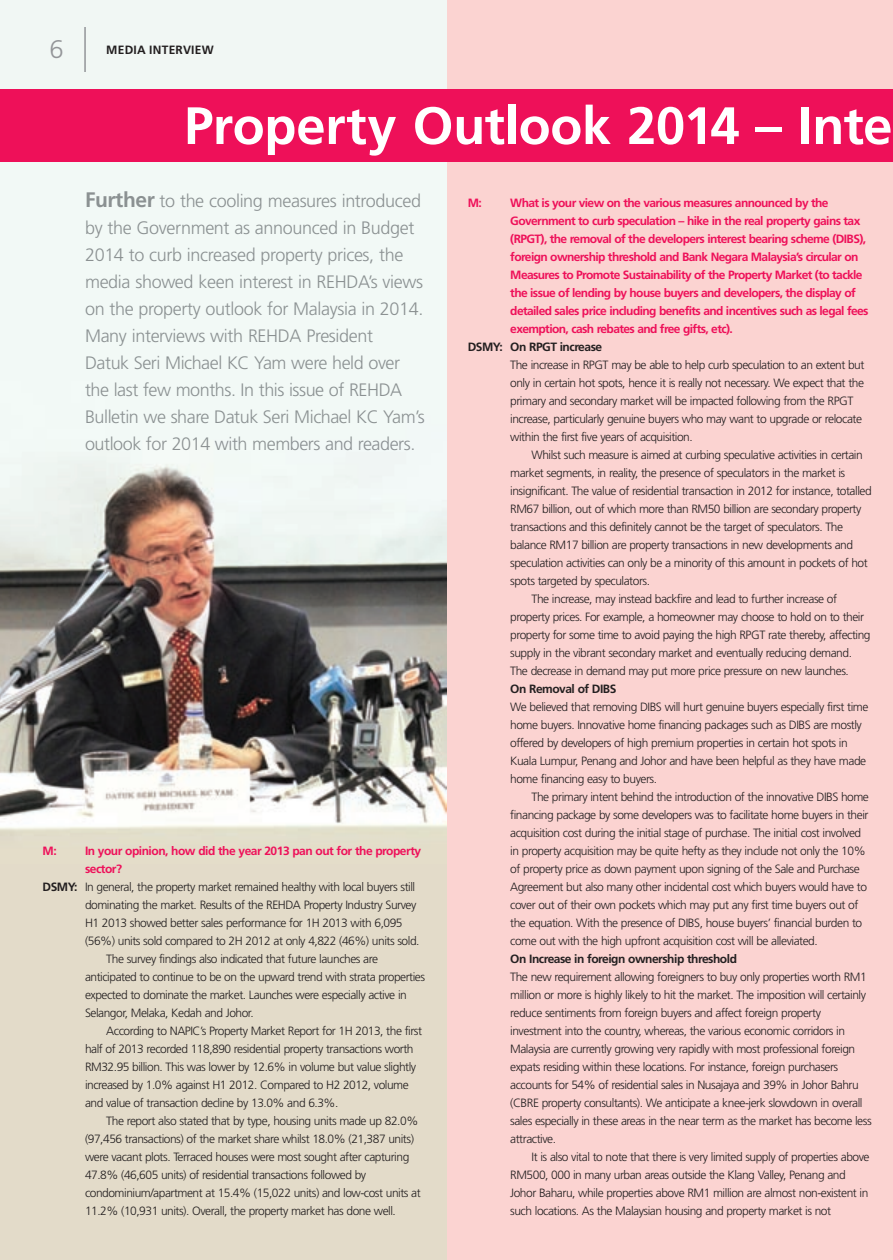
<style>
.page{position:relative;width:893px;height:1260px;background:#fbd3d1}
.page>*{position:absolute;margin:0;border:0;box-sizing:border-box;transform-origin:0 0}
.t1{font:700 52.5px "Frutiger";letter-spacing:-.01em;color:#fff}
.t2{font:300 25.5px "Frutiger";color:#939598}
.t3{font:300 18px/27px "Frutiger";letter-spacing:-.02em;color:#939598}
.t4{font:300 12px "Frutiger";letter-spacing:-.04em;color:#231f20}
.t5{font:700 12px "Frutiger";letter-spacing:-.05em;color:#ee1059}
.t6{font:700 12px "Frutiger";letter-spacing:-.04em;color:#231f20}
.s1{font-weight:700;font-size:21px}
.s2{font-weight:700}
</style>
<div class="page">
<div style="left:0;top:0;width:446px;height:1062px;background:#f1f7f4"></div>
<img style="left:0;top:466px;width:446px;height:398px">
<div style="left:0;top:90px;width:893px;height:72px;background:#ee1059"></div>
<div style="left:0;top:864px;width:446px;height:396px;background:#e3dbc9"></div>
<hr style="left:84px;top:27px;width:2px;height:45px;background:#939598">
<p class="t2" style="left:50px;top:35px;width:16px">6</p>
<p class="t6" style="left:106px;top:43px;width:9px">media</p>
<p class="t6" style="left:149px;top:43px;width:9px">interview</p>
<p class="t1" style="left:184px;top:95px;width:710px">Property Outlook 2014 – Inte</p>
<p class="t3" style="left:85px;top:187px;width:341px"><span class="s1">Further</span> to the cooling measures introduced by the Government as announced in Budget 2014 to curb increased property prices, the media showed keen interest in REHDA’s views on the property outlook for Malaysia in 2014.<br>Many interviews with REHDA President<br>Datuk Seri Michael KC Yam were held over the last few months. In this issue of REHDA Bulletin we share Datuk Seri Michael KC Yam’s outlook for 2014 with members and readers.</p>
<p class="t5" style="left:43px;top:844px;width:16px">M:</p>
<p class="t5" style="left:85px;top:844px;width:338px">In your opinion, how did the year 2013 pan out for the property</p>
<p class="t5" style="left:85px;top:862px;width:39px">sector?</p>
<p class="t4" style="left:43px;top:880px;width:374px"><span class="s2">DSMY:</span> In general, the property market remained healthy with local buyers still</p>
<p class="t4" style="left:85px;top:898px;width:333px">dominating the market. Results of the REHDA Property Industry Survey</p>
<p class="t4" style="left:85px;top:916px;width:319px">H1 2013 showed better sales performance for 1H 2013 with 6,095</p>
<p class="t4" style="left:85px;top:934px;width:336px">(56%) units sold compared to 2H 2012 at only 4,822 (46%) units sold.</p>
<p class="t4" style="left:106px;top:952px;width:273px">The survey findings also indicated that future launches are</p>
<p class="t4" style="left:85px;top:970px;width:342px">anticipated to continue to be on the upward trend with strata properties</p>
<p class="t4" style="left:85px;top:988px;width:323px">expected to dominate the market. Launches were especially active in</p>
<p class="t4" style="left:85px;top:1006px;width:170px">Selangor, Melaka, Kedah and Johor.</p>
<p class="t4" style="left:106px;top:1024px;width:317px">According to NAPIC’s Property Market Report for 1H 2013, the first</p>
<p class="t4" style="left:85px;top:1042px;width:330px">half of 2013 recorded 118,890 residential property transactions worth</p>
<p class="t4" style="left:85px;top:1060px;width:333px">RM32.95 billion. This was lower by 12.6% in volume but value slightly</p>
<p class="t4" style="left:85px;top:1078px;width:325px">increased by 1.0% against H1 2012. Compared to H2 2012, volume</p>
<p class="t4" style="left:85px;top:1096px;width:255px">and value of transaction decline by 13.0% and 6.3%.</p>
<p class="t4" style="left:106px;top:1114px;width:313px">The report also stated that by type, housing units made up 82.0%</p>
<p class="t4" style="left:85px;top:1132px;width:330px">(97,456 transactions) of the market share whilst 18.0% (21,387 units)</p>
<p class="t4" style="left:85px;top:1150px;width:326px">were vacant plots. Terraced houses were most sought after capturing</p>
<p class="t4" style="left:85px;top:1168px;width:283px">47.8% (46,605 units) of residential transactions followed by</p>
<p class="t4" style="left:85px;top:1186px;width:337px">condominium/apartment at 15.4% (15,022 units) and low-cost units at</p>
<p class="t4" style="left:85px;top:1204px;width:312px">11.2% (10,931 units). Overall, the property market has done well.</p>
<p class="t5" style="left:468px;top:196px;width:16px">M:</p>
<p class="t5" style="left:510px;top:196px;width:320px">What is your view on the various measures announced by the</p>
<p class="t5" style="left:510px;top:214px;width:352px">Government to curb speculation – hike in the real property gains tax</p>
<p class="t5" style="left:510px;top:232px;width:357px">(RPGT), the removal of the developers interest bearing scheme (DIBS),</p>
<p class="t5" style="left:510px;top:250px;width:350px">foreign ownership threshold and Bank Negara Malaysia’s circular on</p>
<p class="t5" style="left:510px;top:268px;width:354px">Measures to Promote Sustainability of the Property Market (to tackle</p>
<p class="t5" style="left:510px;top:286px;width:347px">the issue of lending by house buyers and developers, the display of</p>
<p class="t5" style="left:510px;top:304px;width:360px">detailed sales price including benefits and incentives such as legal fees</p>
<p class="t5" style="left:510px;top:322px;width:224px">exemption, cash rebates and free gifts, etc).</p>
<p class="t6" style="left:468px;top:340px;width:136px">DSMY: On RPGT increase</p>
<p class="t4" style="left:510px;top:358px;width:356px">The increase in RPGT may be able to help curb speculation to an extent but</p>
<p class="t4" style="left:510px;top:376px;width:355px">only in certain hot spots, hence it is really not necessary. We expect that the</p>
<p class="t4" style="left:510px;top:394px;width:345px">primary and secondary market will be impacted following from the RPGT</p>
<p class="t4" style="left:510px;top:412px;width:353px">increase, particularly genuine buyers who may want to upgrade or relocate</p>
<p class="t4" style="left:510px;top:430px;width:184px">within the first five years of acquisition.</p>
<p class="t4" style="left:531px;top:448px;width:333px">Whilst such measure is aimed at curbing speculative activities in certain</p>
<p class="t4" style="left:510px;top:466px;width:336px">market segments, in reality, the presence of speculators in the market is</p>
<p class="t4" style="left:510px;top:484px;width:363px">insignificant. The value of residential transaction in 2012 for instance, totalled</p>
<p class="t4" style="left:510px;top:502px;width:353px">RM67 billion, out of which more than RM50 billion are secondary property</p>
<p class="t4" style="left:510px;top:520px;width:334px">transactions and this definitely cannot be the target of speculators. The</p>
<p class="t4" style="left:510px;top:538px;width:344px">balance RM17 billion are property transactions in new developments and</p>
<p class="t4" style="left:510px;top:556px;width:359px">speculation activities can only be a minority of this amount in pockets of hot</p>
<p class="t4" style="left:510px;top:574px;width:141px">spots targeted by speculators.</p>
<p class="t4" style="left:531px;top:592px;width:307px">The increase, may instead backfire and lead to further increase of</p>
<p class="t4" style="left:510px;top:610px;width:355px">property prices. For example, a homeowner may choose to hold on to their</p>
<p class="t4" style="left:510px;top:628px;width:362px">property for some time to avoid paying the high RPGT rate thereby, affecting</p>
<p class="t4" style="left:510px;top:646px;width:343px">supply in the vibrant secondary market and eventually reducing demand.</p>
<p class="t4" style="left:510px;top:664px;width:340px">The decrease in demand may put more price pressure on new launches.</p>
<p class="t6" style="left:468px;top:682px;width:27px">O</p>
<p class="t6" style="left:519px;top:682px;width:99px">n Removal of DIBS</p>
<p class="t4" style="left:510px;top:700px;width:360px">We believed that removing DIBS will hurt genuine buyers especially first time</p>
<p class="t4" style="left:510px;top:718px;width:353px">home buyers. Innovative home financing packages such as DIBS are mostly</p>
<p class="t4" style="left:510px;top:736px;width:339px">offered by developers of high premium properties in certain hot spots in</p>
<p class="t4" style="left:510px;top:754px;width:357px">Kuala Lumpur, Penang and Johor and have been helpful as they have made</p>
<p class="t4" style="left:510px;top:772px;width:148px">home financing easy to buyers.</p>
<p class="t4" style="left:531px;top:790px;width:339px">The primary intent behind the introduction of the innovative DIBS home</p>
<p class="t4" style="left:510px;top:808px;width:360px">financing package by some developers was to facilitate home buyers in their</p>
<p class="t4" style="left:510px;top:826px;width:352px">acquisition cost during the initial stage of purchase. The initial cost involved</p>
<p class="t4" style="left:510px;top:844px;width:357px">in property acquisition may be quite hefty as they include not only the 10%</p>
<p class="t4" style="left:510px;top:862px;width:351px">of property price as down payment upon signing of the Sale and Purchase</p>
<p class="t4" style="left:510px;top:880px;width:358px">Agreement but also many other incidental cost which buyers would have to</p>
<p class="t4" style="left:510px;top:898px;width:350px">cover out of their own pockets which may put any first time buyers out of</p>
<p class="t4" style="left:510px;top:916px;width:353px">the equation. With the presence of DIBS, house buyers’ financial burden to</p>
<p class="t4" style="left:510px;top:934px;width:309px">come out with the high upfront acquisition cost will be alleviated.</p>
<p class="t6" style="left:468px;top:952px;width:27px">O</p>
<p class="t6" style="left:519px;top:952px;width:219px">n Increase in foreign ownership threshold</p>
<p class="t4" style="left:510px;top:970px;width:358px">The new requirement allowing foreigners to buy only properties worth RM1</p>
<p class="t4" style="left:510px;top:988px;width:357px">million or more is highly likely to hit the market. The imposition will certainly</p>
<p class="t4" style="left:510px;top:1006px;width:312px">reduce sentiments from foreign buyers and affect foreign property</p>
<p class="t4" style="left:510px;top:1024px;width:336px">investment into the country, whereas, the various economic corridors in</p>
<p class="t4" style="left:510px;top:1042px;width:346px">Malaysia are currently growing very rapidly with most professional foreign</p>
<p class="t4" style="left:510px;top:1060px;width:330px">expats residing within these locations. For instance, foreign purchasers</p>
<p class="t4" style="left:510px;top:1078px;width:350px">accounts for 54% of residential sales in Nusajaya and 39% in Johor Bahru</p>
<p class="t4" style="left:510px;top:1096px;width:354px">(CBRE property consultants). We anticipate a knee-jerk slowdown in overall</p>
<p class="t4" style="left:510px;top:1114px;width:363px">sales especially in these areas in the near term as the market has become less</p>
<p class="t4" style="left:510px;top:1132px;width:47px">attractive.</p>
<p class="t4" style="left:531px;top:1150px;width:339px">It is also vital to note that there is very limited supply of properties above</p>
<p class="t4" style="left:510px;top:1168px;width:337px">RM500, 000 in many urban areas outside the Klang Valley, Penang and</p>
<p class="t4" style="left:510px;top:1186px;width:360px">Johor Baharu, while properties above RM1 million are almost non-existent in</p>
<p class="t4" style="left:510px;top:1204px;width:322px">such locations. As the Malaysian housing and property market is not</p>
</div>
